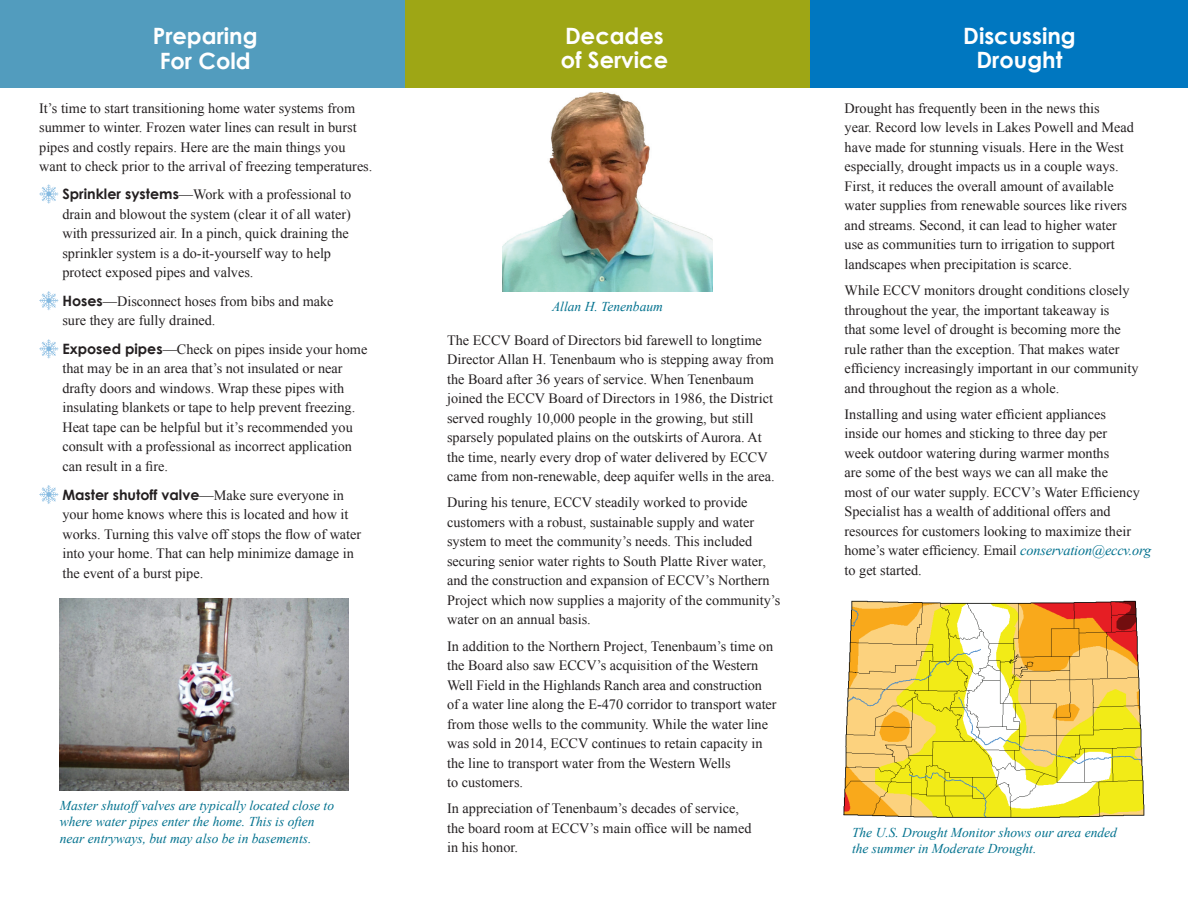
<style>
.page{position:relative;width:1188px;height:918px;background:#fff}
.page>*{position:absolute;margin:0;border:0;box-sizing:border-box;transform-origin:0 0}
.t1{font:700 22.5px/24.5px "Century Gothic";color:#fff;text-align:center}
.t2{font:14.25px/19.5px "Times New Roman";color:#231f20}
.t3{font:italic 13.5px/16.5px "Times New Roman";color:#00718e}
.s1{font-family:"Century Gothic";font-weight:700}
.s2{font-style:italic;color:#00718e}
</style>
<div class="page">
<img style="left:503px;top:87px;width:209px;height:204px">
<div style="left:405px;top:0;width:405px;height:87px;background:#9ea615"></div>
<div style="left:810px;top:0;width:378px;height:87px;background:#0077c0"></div>
<div style="left:0;top:0;width:405px;height:87px;background:#529cbe"></div>
<img style="left:843px;top:600px;width:302px;height:218px">
<svg style="left:39px;top:184px;width:19px;height:20px"></svg>
<svg style="left:39px;top:291px;width:19px;height:19px"></svg>
<svg style="left:39px;top:339px;width:19px;height:19px"></svg>
<svg style="left:39px;top:485px;width:19px;height:19px"></svg>
<img style="left:60px;top:598px;width:288px;height:193px">
<h1 class="t1" style="left:153px;top:23px;width:106px">Preparing<br>For Cold</h1>
<p class="t2" style="left:39px;top:98px;width:335px">It’s time to start transitioning home water systems from summer to winter. Frozen water lines can result in burst pipes and costly repairs. Here are the main things you want to check prior to the arrival of freezing temperatures.</p>
<p class="t2" style="left:62px;top:184px;width:290px"><span class="s1">Sprinkler systems</span>—Work with a professional to drain and blowout the system (clear it of all water) with pressurized air. In a pinch, quick draining the sprinkler system is a do-it-yourself way to help protect exposed pipes and valves.</p>
<p class="t2" style="left:62px;top:291px;width:273px"><span class="s1">Hoses</span>—Disconnect hoses from bibs and make sure they are fully drained.</p>
<p class="t2" style="left:62px;top:339px;width:306px"><span class="s1">Exposed pipes</span>—Check on pipes inside your home that may be in an area that’s not insulated or near drafty doors and windows. Wrap these pipes with insulating blankets or tape to help prevent freezing.<br>Heat tape can be helpful but it’s recommended you consult with a professional as incorrect application can result in a fire.</p>
<p class="t2" style="left:62px;top:485px;width:300px"><span class="s1">Master shutoff valve</span>—Make sure everyone in your home knows where this is located and how it works. Turning this valve off stops the flow of water into your home. That can help minimize damage in the event of a burst pipe.</p>
<p class="t3" style="left:60px;top:797px;width:276px">Master shutoff valves are typically located close to where water pipes enter the home. This is often near entryways, but may also be in basements.</p>
<h1 class="t1" style="left:561px;top:23px;width:109px;text-align:left">Decades of Service</h1>
<h1 class="t1" style="left:963px;top:23px;width:114px">Discussing<br>Drought</h1>
<p class="t3" style="left:552px;top:298px;width:112px">Allan H. Tenenbaum</p>
<p class="t2" style="left:447px;top:330px;width:329px">The ECCV Board of Directors bid farewell to longtime Director Allan H. Tenenbaum who is stepping away from the Board after 36 years of service. When Tenenbaum joined the ECCV Board of Directors in 1986, the District served roughly 10,000 people in the growing, but still sparsely populated plains on the outskirts of Aurora. At the time, nearly every drop of water delivered by ECCV came from non-renewable, deep aquifer wells in the area.</p>
<p class="t2" style="left:447px;top:493px;width:335px">During his tenure, ECCV steadily worked to provide customers with a robust, sustainable supply and water system to meet the community’s needs. This included securing senior water rights to South Platte River water, and the construction and expansion of ECCV’s Northern Project which now supplies a majority of the community’s water on an annual basis.</p>
<p class="t2" style="left:447px;top:636px;width:331px">In addition to the Northern Project, Tenenbaum’s time on the Board also saw ECCV’s acquisition of the Western Well Field in the Highlands Ranch area and construction of a water line along the E-470 corridor to transport water from those wells to the community. While the water line was sold in 2014, ECCV continues to retain capacity in the line to transport water from the Western Wells<br>to customers.</p>
<p class="t2" style="left:447px;top:799px;width:306px">In appreciation of Tenenbaum’s decades of service, the board room at ECCV’s main office will be named in his honor.</p>
<p class="t2" style="left:845px;top:98px;width:291px">Drought has frequently been in the news this<br>year. Record low levels in Lakes Powell and Mead have made for stunning visuals. Here in the West especially, drought impacts us in a couple ways.<br>First, it reduces the overall amount of available water supplies from renewable sources like rivers and streams. Second, it can lead to higher water use as communities turn to irrigation to support landscapes when precipitation is scarce.</p>
<p class="t2" style="left:845px;top:280px;width:296px">While ECCV monitors drought conditions closely throughout the year, the important takeaway is<br>that some level of drought is becoming more the rule rather than the exception. That makes water efficiency increasingly important in our community and throughout the region as a whole.</p>
<p class="t2" style="left:845px;top:404px;width:308px">Installing and using water efficient appliances<br>inside our homes and sticking to three day per<br>week outdoor watering during warmer months<br>are some of the best ways we can all make the<br>most of our water supply. ECCV’s Water Efficiency Specialist has a wealth of additional offers and resources for customers looking to maximize their home’s water efficiency. Email <span class="s2">conservation@eccv.org </span>to get started.</p>
<p class="t3" style="left:852px;top:824px;width:266px">The U.S. Drought Monitor shows our area ended the summer in Moderate Drought.</p>
</div>
